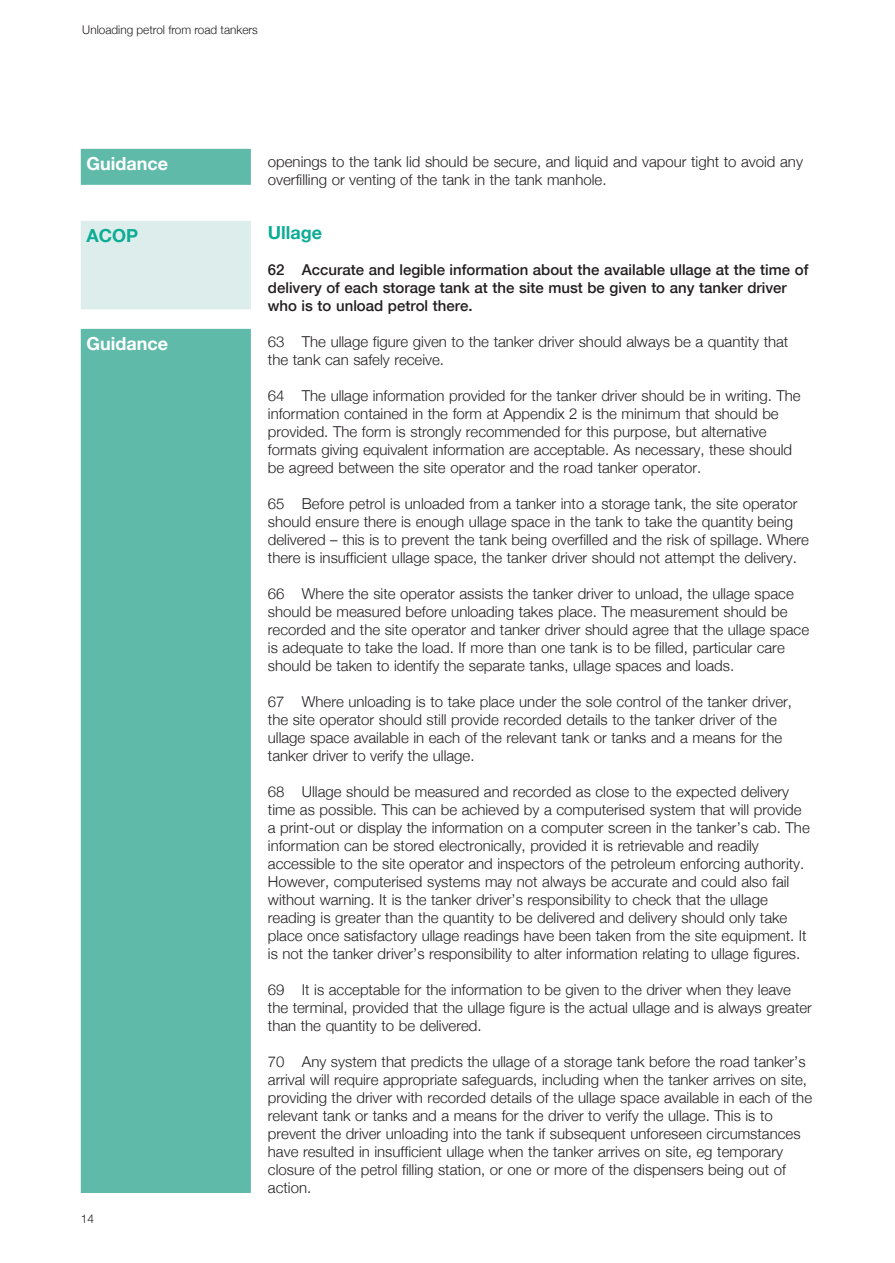
<style>
.page{position:relative;width:895px;height:1263px;background:#fff}
.page>*{position:absolute;margin:0;border:0;box-sizing:border-box;transform-origin:0 0}
.t1{font:700 18px "Helvetica Neue";color:#fff}
.t2{font:700 18px "Helvetica Neue";color:#0cac95}
.t3{font:300 15px/18px "Helvetica Neue";color:#231f20}
.t4{font:500 15px/18px "Helvetica Neue";color:#231f20}
.t5{font:300 12px "Helvetica Neue";color:#231f20}
</style>
<div class="page">
<div style="left:82px;top:150px;width:168px;height:34px;background:#5fbaa9"></div>
<div style="left:81px;top:149px;width:170px;height:36px;border:2px solid #5fbaa9"></div>
<div style="left:82px;top:222px;width:168px;height:87px;background:#dcedeb"></div>
<div style="left:81px;top:221px;width:170px;height:88px;border:2px solid #dcedeb"></div>
<div style="left:82px;top:330px;width:168px;height:862px;background:#5fbaa9"></div>
<div style="left:81px;top:329px;width:170px;height:864px;border:2px solid #5fbaa9"></div>
<p class="t5" style="left:82px;top:20px;width:177px">Unloading petrol from road tankers</p>
<p class="t1" style="left:87px;top:149px;width:83px">Guidance</p>
<p class="t2" style="left:87px;top:221px;width:53px">ACOP</p>
<p class="t1" style="left:87px;top:329px;width:83px">Guidance</p>
<p class="t5" style="left:81px;top:1208px;width:15px">14</p>
<p class="t3" style="left:268px;top:152px;width:537px">openings to the tank lid should be secure, and liquid and vapour tight to avoid any overfilling or venting of the tank in the tank manhole.</p>
<p class="t2" style="left:268px;top:218px;width:56px">Ullage</p>
<p class="t4" style="left:268px;top:260px;width:542px">62 Accurate and legible information about the available ullage at the time of delivery of each storage tank at the site must be given to any tanker driver who is to unload petrol there.</p>
<p class="t3" style="left:268px;top:332px;width:522px">63 The ullage figure given to the tanker driver should always be a quantity that the tank can safely receive.</p>
<p class="t3" style="left:268px;top:386px;width:534px">64 The ullage information provided for the tanker driver should be in writing. The information contained in the form at Appendix 2 is the minimum that should be provided. The form is strongly recommended for this purpose, but alternative formats giving equivalent information are acceptable. As necessary, these should be agreed between the site operator and the road tanker operator.</p>
<p class="t3" style="left:268px;top:494px;width:543px">65 Before petrol is unloaded from a tanker into a storage tank, the site operator should ensure there is enough ullage space in the tank to take the quantity being delivered – this is to prevent the tank being overfilled and the risk of spillage. Where there is insufficient ullage space, the tanker driver should not attempt the delivery.</p>
<p class="t3" style="left:268px;top:584px;width:543px">66 Where the site operator assists the tanker driver to unload, the ullage space should be measured before unloading takes place. The measurement should be recorded and the site operator and tanker driver should agree that the ullage space is adequate to take the load. If more than one tank is to be filled, particular care should be taken to identify the separate tanks, ullage spaces and loads.</p>
<p class="t3" style="left:268px;top:692px;width:526px">67 Where unloading is to take place under the sole control of the tanker driver, the site operator should still provide recorded details to the tanker driver of the ullage space available in each of the relevant tank or tanks and a means for the tanker driver to verify the ullage.</p>
<p class="t3" style="left:268px;top:782px;width:543px">68 Ullage should be measured and recorded as close to the expected delivery time as possible. This can be achieved by a computerised system that will provide a print-out or display the information on a computer screen in the tanker’s cab. The information can be stored electronically, provided it is retrievable and readily accessible to the site operator and inspectors of the petroleum enforcing authority.<br>However, computerised systems may not always be accurate and could also fail without warning. It is the tanker driver’s responsibility to check that the ullage reading is greater than the quantity to be delivered and delivery should only take place once satisfactory ullage readings have been taken from the site equipment. It is not the tanker driver’s responsibility to alter information relating to ullage figures.</p>
<p class="t3" style="left:268px;top:980px;width:546px">69 It is acceptable for the information to be given to the driver when they leave the terminal, provided that the ullage figure is the actual ullage and is always greater than the quantity to be delivered.</p>
<p class="t3" style="left:268px;top:1052px;width:546px">70 Any system that predicts the ullage of a storage tank before the road tanker’s arrival will require appropriate safeguards, including when the tanker arrives on site, providing the driver with recorded details of the ullage space available in each of the relevant tank or tanks and a means for the driver to verify the ullage. This is to prevent the driver unloading into the tank if subsequent unforeseen circumstances have resulted in insufficient ullage when the tanker arrives on site, eg temporary closure of the petrol filling station, or one or more of the dispensers being out of action.</p>
</div>
